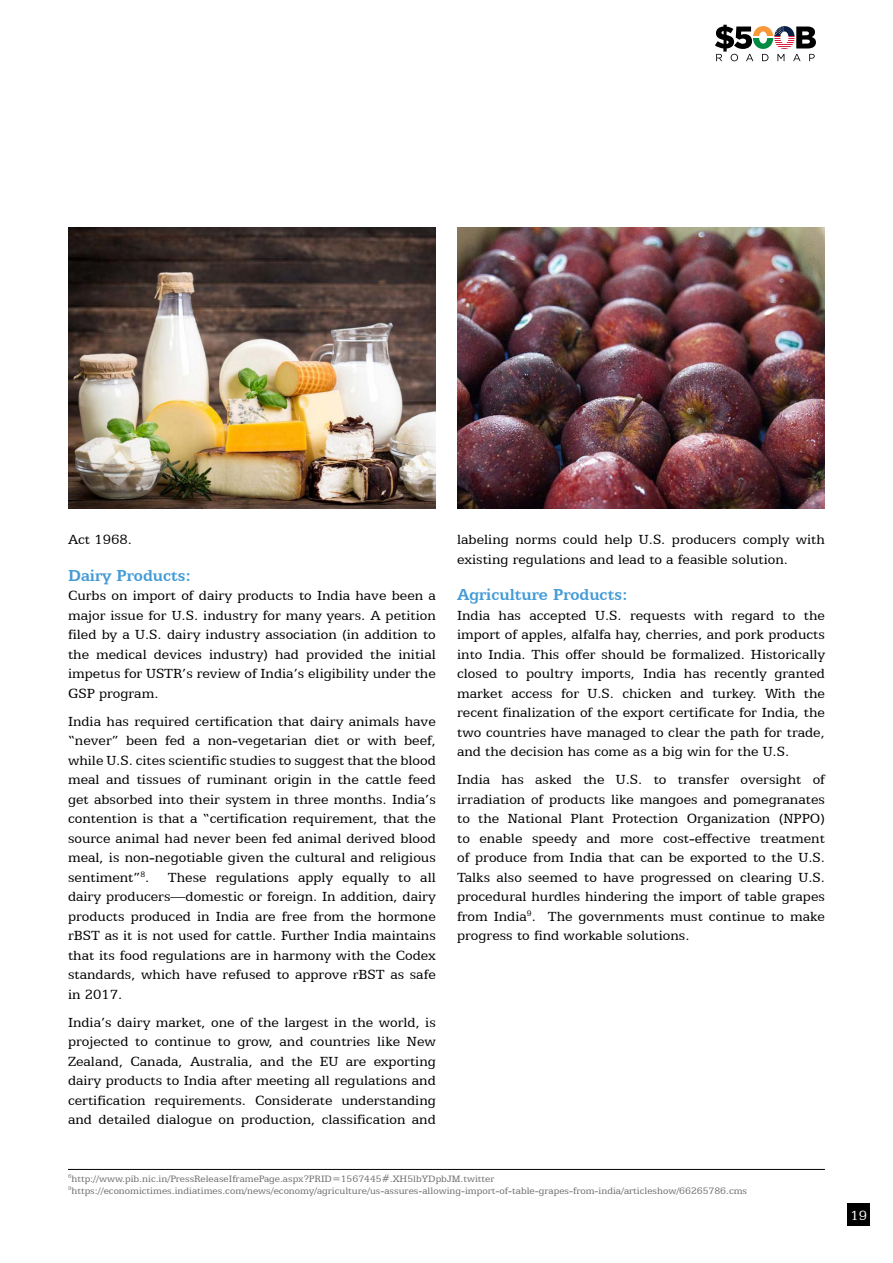
<style>
.page{position:relative;width:893px;height:1263px;background:#fff}
.page>*{position:absolute;margin:0;border:0;box-sizing:border-box;transform-origin:0 0}
.t1{font:700 18px "Egyptian 505 BT";color:#439bd6}
.t2{font:15px/19.5px "Egyptian 505 BT";color:#000;text-align:justify}
.t3{font:15px "Egyptian 505 BT";color:#fff}
.t4{font:10.5px/12px "Egyptian 505 BT";color:#6d6e71}
</style>
<div class="page">
<hr style="left:68px;top:1169px;width:757px;height:1px;background:#000">
<img style="left:68px;top:227px;width:368px;height:281px">
<img style="left:457px;top:227px;width:368px;height:281px">
<div style="left:848px;top:1203px;width:22px;height:23px;background:#000"></div>
<svg style="left:715px;top:25px;width:101px;height:36px"></svg>
<p class="t2" style="left:68px;top:529px;width:65px">Act 1968.</p>
<p class="t1" style="left:68px;top:565px;width:125px">Dairy Products:</p>
<p class="t2" style="left:68px;top:585px;width:369px">Curbs on import of dairy products to India have been a major issue for U.S. industry for many years. A petition filed by a U.S. dairy industry association (in addition to the medical devices industry) had provided the initial impetus for USTR’s review of India’s eligibility under the GSP program.</p>
<p class="t2" style="left:68px;top:711px;width:369px">India has required certification that dairy animals have “never” been fed a non-vegetarian diet or with beef, while U.S. cites scientific studies to suggest that the blood meal and tissues of ruminant origin in the cattle feed get absorbed into their system in three months. India’s contention is that a “certification requirement, that the source animal had never been fed animal derived blood meal, is non-negotiable given the cultural and religious sentiment”<sup>8</sup>. These regulations apply equally to all dairy producers—domestic or foreign. In addition, dairy products produced in India are free from the hormone rBST as it is not used for cattle. Further India maintains that its food regulations are in harmony with the Codex standards, which have refused to approve rBST as safe in 2017.</p>
<p class="t2" style="left:68px;top:1012px;width:369px">India’s dairy market, one of the largest in the world, is projected to continue to grow, and countries like New Zealand, Canada, Australia, and the EU are exporting dairy products to India after meeting all regulations and certification requirements. Considerate understanding and detailed dialogue on production, classification and</p>
<p class="t2" style="left:457px;top:529px;width:369px">labeling norms could help U.S. producers comply with existing regulations and lead to a feasible solution.</p>
<p class="t1" style="left:457px;top:584px;width:172px">Agriculture Products:</p>
<p class="t2" style="left:457px;top:605px;width:369px">India has accepted U.S. requests with regard to the import of apples, alfalfa hay, cherries, and pork products into India. This offer should be formalized. Historically closed to poultry imports, India has recently granted market access for U.S. chicken and turkey. With the recent finalization of the export certificate for India, the two countries have managed to clear the path for trade, and the decision has come as a big win for the U.S.</p>
<p class="t2" style="left:457px;top:769px;width:369px">India has asked the U.S. to transfer oversight of irradiation of products like mangoes and pomegranates to the National Plant Protection Organization (NPPO) to enable speedy and more cost-effective treatment of produce from India that can be exported to the U.S.<br>Talks also seemed to have progressed on clearing U.S. procedural hurdles hindering the import of table grapes from India<sup>9</sup>. The governments must continue to make progress to find workable solutions.</p>
<p class="t4" style="left:68px;top:1172px;width:681px"><sup>6</sup>http://www.pib.nic.in/PressReleaseIframePage.aspx?PRID=1567445#.XH5lbYDpbJM.twitter<br><sup>9</sup>https://economictimes.indiatimes.com/news/economy/agriculture/us-assures-allowing-import-of-table-grapes-from-india/articleshow/66265786.cms</p>
<p class="t3" style="left:851px;top:1206px;width:18px">19</p>
</div>
